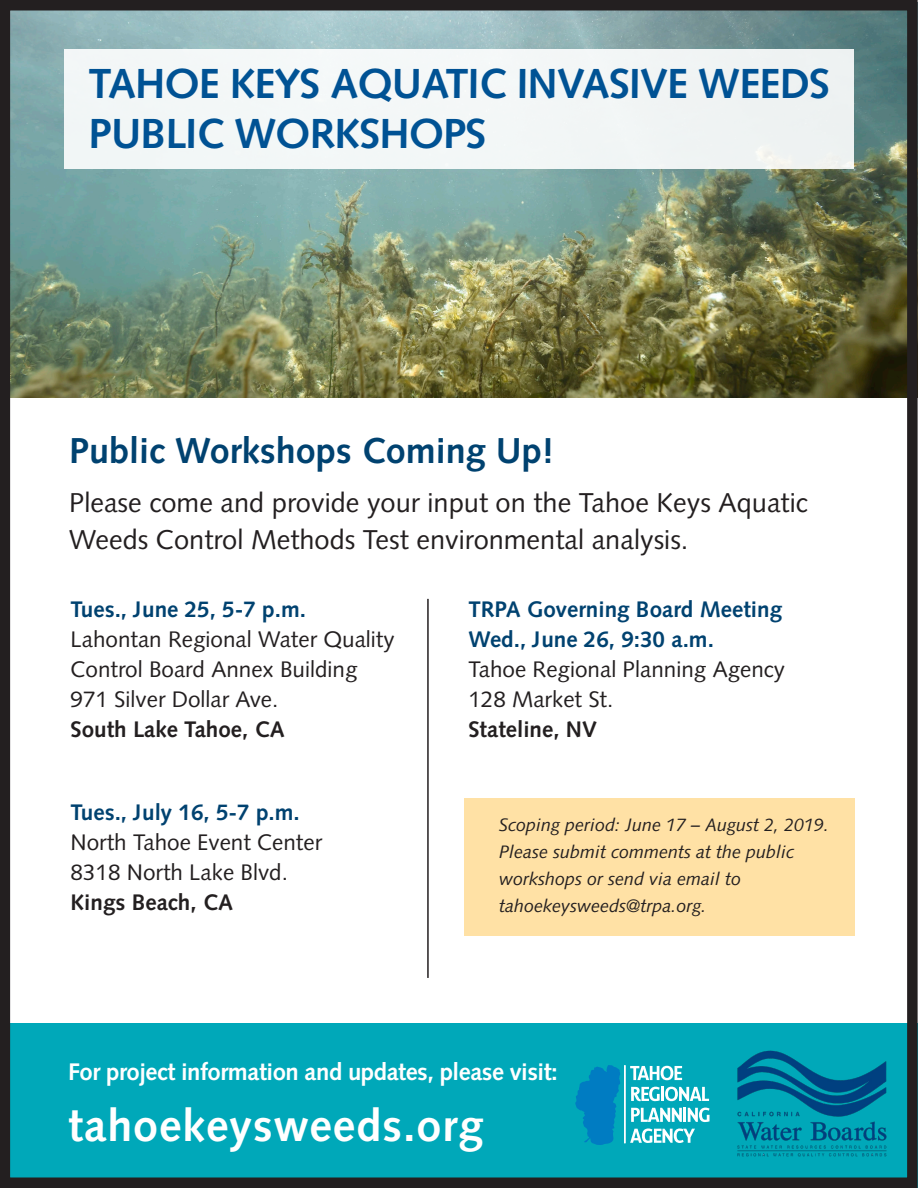
<style>
.page{position:relative;width:918px;height:1188px;background:#fff}
.page>*{position:absolute;margin:0;border:0;box-sizing:border-box;transform-origin:0 0}
.t1{font:700 45px "Syntax";letter-spacing:.02em;color:#fff}
.t2{font:700 42px/50.4px "Syntax";letter-spacing:-.02em;color:#005294}
.t3{font:700 36px "Syntax";color:#004270}
.t4{font:27.15px/37.5px "Syntax";color:#231f20}
.t5{font:700 24px "Syntax";letter-spacing:-.02em;color:#fff}
.t6{font:22.5px/30px "Syntax";color:#231f20}
.t7{font:700 22.5px/30px "Syntax";color:#004270}
.t8{font:700 22.5px "Syntax";color:#231f20}
.t9{font:italic 18px/27px "Syntax";color:#231f20}
</style>
<div class="page">
<div style="left:464px;top:799px;width:390px;height:137px;background:#ffe1a5"></div>
<div style="left:0;top:1024px;width:918px;height:164px;background:#00a8b9"></div>
<img style="left:11px;top:11px;width:896px;height:386px">
<div style="left:65px;top:49px;width:789px;height:120px;background:#f2f7f7"></div>
<svg style="left:630px;top:1066px;width:52px;height:14px"></svg>
<svg style="left:631px;top:1087px;width:78px;height:14px"></svg>
<svg style="left:631px;top:1108px;width:51px;height:14px"></svg>
<hr style="left:683px;top:1108px;width:3px;height:14px;background:#fff">
<svg style="left:688px;top:1108px;width:22px;height:14px"></svg>
<svg style="left:630px;top:1128px;width:65px;height:15px"></svg>
<svg style="left:575px;top:1065px;width:45px;height:80px"></svg>
<hr style="left:624px;top:1065px;width:2px;height:78px;background:#fff">
<hr style="left:427px;top:599px;width:2px;height:379px;background:#231f20">
<img style="left:737px;top:1050px;width:150px;height:107px">
<div style="left:0;top:0;width:918px;height:1188px;border:10px solid #231f20"></div>
<p class="t2" style="left:89px;top:58px;width:743px">TAHOE KEYS AQUATIC INVASIVE WEEDS<br>PUBLIC WORKSHOPS</p>
<p class="t3" style="left:69px;top:430px;width:486px">Public Workshops Coming Up!</p>
<p class="t4" style="left:69px;top:484px;width:740px">Please come and provide your input on the Tahoe Keys Aquatic<br>Weeds Control Methods Test environmental analysis.</p>
<p class="t7" style="left:70px;top:595px;width:237px">Tues., June 25, 5-7 p.m.</p>
<p class="t6" style="left:70px;top:625px;width:326px">Lahontan Regional Water Quality<br>Control Board Annex Building</p>
<p class="t6" style="left:70px;top:685px;width:209px">971 Silver Dollar Ave.</p>
<p class="t8" style="left:70px;top:717px;width:216px">South Lake Tahoe, CA</p>
<p class="t7" style="left:70px;top:797px;width:231px">Tues., July 16, 5-7 p.m.</p>
<p class="t6" style="left:70px;top:827px;width:253px">North Tahoe Event Center</p>
<p class="t6" style="left:70px;top:857px;width:219px">8318 North Lake Blvd.</p>
<p class="t8" style="left:70px;top:889px;width:164px">Kings Beach, CA</p>
<p class="t7" style="left:468px;top:595px;width:315px">TRPA Governing Board Meeting<br>Wed., June 26, 9:30 a.m.</p>
<p class="t6" style="left:468px;top:655px;width:318px">Tahoe Regional Planning Agency</p>
<p class="t6" style="left:468px;top:685px;width:147px">128 Market St.</p>
<p class="t8" style="left:468px;top:717px;width:130px">Stateline, NV</p>
<p class="t9" style="left:499px;top:811px;width:332px">Scoping period: June 17 – August 2, 2019.<br>Please submit comments at the public workshops or send via email to tahoekeysweeds@trpa.org.</p>
<p class="t5" style="left:68px;top:1058px;width:491px">For project information and updates, please visit:</p>
<p class="t1" style="left:68px;top:1100px;width:417px">tahoekeysweeds.org</p>
</div>
